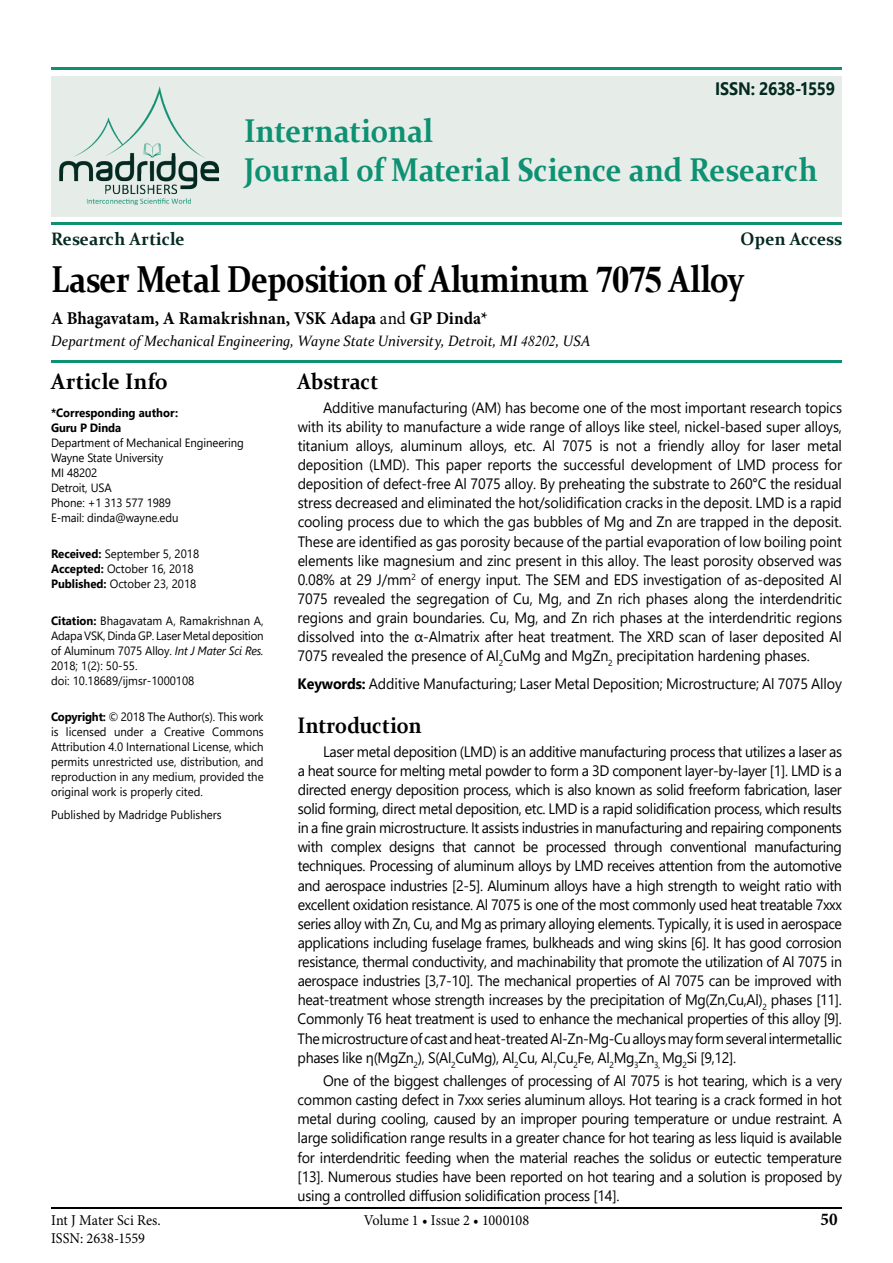
<style>
.page{position:relative;width:893px;height:1263px;background:#fff}
.page>*{position:absolute;margin:0;border:0;box-sizing:border-box;transform-origin:0 0}
.t1{font:700 37.5px "Constantia";letter-spacing:-.025em;color:#000;scale:.85 1}
.t2{font:700 33px/39px "Constantia";color:#0e9172;scale:.9 1}
.t3{font:700 22.5px "Constantia";letter-spacing:.005em;color:#000;scale:.9 1}
.t4{font:700 22.5px "Constantia";letter-spacing:.005em;color:#000;scale:.95 1}
.t5{font:700 18px "Minion Pro";letter-spacing:-.005em;color:#000;scale:.95 1}
.t6{font:700 18px "Constantia";color:#032920;scale:.95 1}
.t7{font:700 18px "Segoe UI";letter-spacing:-.025em;color:#032920;scale:.9 1}
.t8{font:15px/19.2px "Segoe UI";letter-spacing:-.01em;color:#000;text-align:justify;scale:.95 1}
.t9{font:italic 15px "Constantia";color:#000;scale:.95 1}
.t10{font:15px "Minion Pro";color:#000;scale:.95 1}
.t11{font:12px/15px "Segoe UI";color:#000;scale:.95 1}
.t12{font:700 12px/15px "Segoe UI";color:#000;scale:.95 1}
.s1{font-family:"Times New Roman"}
.s2{font-weight:400}
.s3{font-weight:700}
.s4{font-style:italic}
</style>
<div class="page">
<hr style="left:51px;top:1208px;width:791px;height:1px;background:#000">
<div style="left:51px;top:76px;width:791px;height:140px;background:#e6ede9"></div>
<hr style="left:51px;top:223px;width:791px;height:2px;background:#0e9172">
<hr style="left:51px;top:361px;width:791px;height:2px;background:#0e9172">
<hr style="left:51px;top:68px;width:791px;height:2px;background:#0e9172">
<img style="left:59px;top:86px;width:160px;height:120px">
<p class="t7" style="left:715px;top:71px;width:135px">ISSN: 2638-1559</p>
<h2 class="t2" style="left:244px;top:109px;width:639px">International<br>Journal of Material Science and Research</h2>
<p class="t6" style="left:51px;top:226px;width:142px">Research Article</p>
<p class="t6" style="left:741px;top:226px;width:108px">Open Access</p>
<h1 class="t1" style="left:51px;top:253px;width:817px">Laser Metal Deposition of Aluminum <span class="s1">7075</span> Alloy</h1>
<p class="t5" style="left:51px;top:305px;width:461px">A Bhagavatam, A Ramakrishnan, VSK Adapa <span class="s2">and</span> GP Dinda*</p>
<p class="t9" style="left:51px;top:331px;width:569px">Department of Mechanical Engineering, Wayne State University, Detroit, MI <span class="s1">48202</span>, USA</p>
<h3 class="t4" style="left:51px;top:366px;width:125px">Article Info</h3>
<p class="t12" style="left:51px;top:404px;width:135px">*Corresponding author:<br>Guru P Dinda</p>
<p class="t11" style="left:51px;top:434px;width:204px">Department of Mechanical Engineering<br>Wayne State University<br>MI 48202<br>Detroit, USA<br>Phone: +1 313 577 1989<br>E-mail: dinda@wayne.edu</p>
<p class="t11" style="left:51px;top:545px;width:157px"><span class="s3">Received:</span> September 5, 2018<br><span class="s3">Accepted:</span> October 16, 2018<br><span class="s3">Published:</span> October 23, 2018</p>
<p class="t11" style="left:51px;top:612px;width:225px"><span class="s3">Citation:</span> Bhagavatam A, Ramakrishnan A, Adapa VSK, Dinda GP. Laser Metal deposition of Aluminum 7075 Alloy. <span class="s4">Int J Mater Sci Res.<br></span>2018; 1(2): 50-55.<br>doi: 10.18689/ijmsr-1000108</p>
<p class="t11" style="left:51px;top:708px;width:225px;text-align:justify"><span class="s3">Copyright:</span> © 2018 The Author(s). This work is licensed under a Creative Commons Attribution 4.0 International License, which permits unrestricted use, distribution, and reproduction in any medium, provided the original work is properly cited.</p>
<p class="t11" style="left:51px;top:806px;width:181px">Published by Madridge Publishers</p>
<h3 class="t3" style="left:298px;top:366px;width:91px">Abstract</h3>
<p class="t8" style="left:298px;top:396px;width:575px;text-indent:26px">Additive manufacturing (AM) has become one of the most important research topics with its ability to manufacture a wide range of alloys like steel, nickel-based super alloys, titanium alloys, aluminum alloys, etc. Al 7075 is not a friendly alloy for laser metal deposition (LMD). This paper reports the successful development of LMD process for deposition of defect-free Al 7075 alloy. By preheating the substrate to 260°C the residual stress decreased and eliminated the hot/solidification cracks in the deposit. LMD is a rapid cooling process due to which the gas bubbles of Mg and Zn are trapped in the deposit.<br>These are identified as gas porosity because of the partial evaporation of low boiling point elements like magnesium and zinc present in this alloy. The least porosity observed was 0.08% at 29 J/mm<sup>2</sup> of energy input. The SEM and EDS investigation of as-deposited Al 7075 revealed the segregation of Cu, Mg, and Zn rich phases along the interdendritic regions and grain boundaries. Cu, Mg, and Zn rich phases at the interdendritic regions dissolved into the α-Almatrix after heat treatment. The XRD scan of laser deposited Al 7075 revealed the presence of Al<sub>2</sub>CuMg and MgZn<sub>2</sub> precipitation hardening phases.</p>
<p class="t8" style="left:298px;top:673px;width:574px"><span class="s3">Keywords:</span> Additive Manufacturing; Laser Metal Deposition; Microstructure; Al 7075 Alloy</p>
<h3 class="t3" style="left:298px;top:710px;width:139px">Introduction</h3>
<p class="t8" style="left:298px;top:740px;width:575px;text-indent:26px">Laser metal deposition (LMD) is an additive manufacturing process that utilizes a laser as a heat source for melting metal powder to form a 3D component layer-by-layer [1]. LMD is a directed energy deposition process, which is also known as solid freeform fabrication, laser solid forming, direct metal deposition, etc. LMD is a rapid solidification process, which results in a fine grain microstructure. It assists industries in manufacturing and repairing components with complex designs that cannot be processed through conventional manufacturing techniques. Processing of aluminum alloys by LMD receives attention from the automotive and aerospace industries [2-5]. Aluminum alloys have a high strength to weight ratio with excellent oxidation resistance. Al 7075 is one of the most commonly used heat treatable 7xxx series alloy with Zn, Cu, and Mg as primary alloying elements. Typically, it is used in aerospace applications including fuselage frames, bulkheads and wing skins [6]. It has good corrosion resistance, thermal conductivity, and machinability that promote the utilization of Al 7075 in aerospace industries [3,7-10]. The mechanical properties of Al 7075 can be improved with heat-treatment whose strength increases by the precipitation of Mg(Zn,Cu,Al)<sub>2</sub> phases [11].<br>Commonly T6 heat treatment is used to enhance the mechanical properties of this alloy [9].<br>The microstructure of cast and heat-treated Al-Zn-Mg-Cu alloys may form several intermetallic phases like η(MgZn<sub>2</sub>), S(Al<sub>2</sub>CuMg), Al<sub>2</sub>Cu, Al<sub>7</sub>Cu<sub>2</sub>Fe, Al<sub>2</sub>Mg<sub>3</sub>Zn<sub>3,</sub> Mg<sub>2</sub>Si [9,12].</p>
<p class="t8" style="left:298px;top:1070px;width:574px;text-indent:26px">One of the biggest challenges of processing of Al 7075 is hot tearing, which is a very common casting defect in 7xxx series aluminum alloys. Hot tearing is a crack formed in hot metal during cooling, caused by an improper pouring temperature or undue restraint. A large solidification range results in a greater chance for hot tearing as less liquid is available for interdendritic feeding when the material reaches the solidus or eutectic temperature [13]. Numerous studies have been reported on hot tearing and a solution is proposed by using a controlled diffusion solidification process [14].</p>
<p class="t10" style="left:51px;top:1210px;width:117px">Int J Mater Sci Res.</p>
<p class="t10" style="left:364px;top:1210px;width:176px">Volume 1 • Issue 2 • 1000108</p>
<p class="t5" style="left:820px;top:1206px;width:20px">50</p>
<p class="t10" style="left:51px;top:1228px;width:100px">ISSN: 2638-1559</p>
</div>
